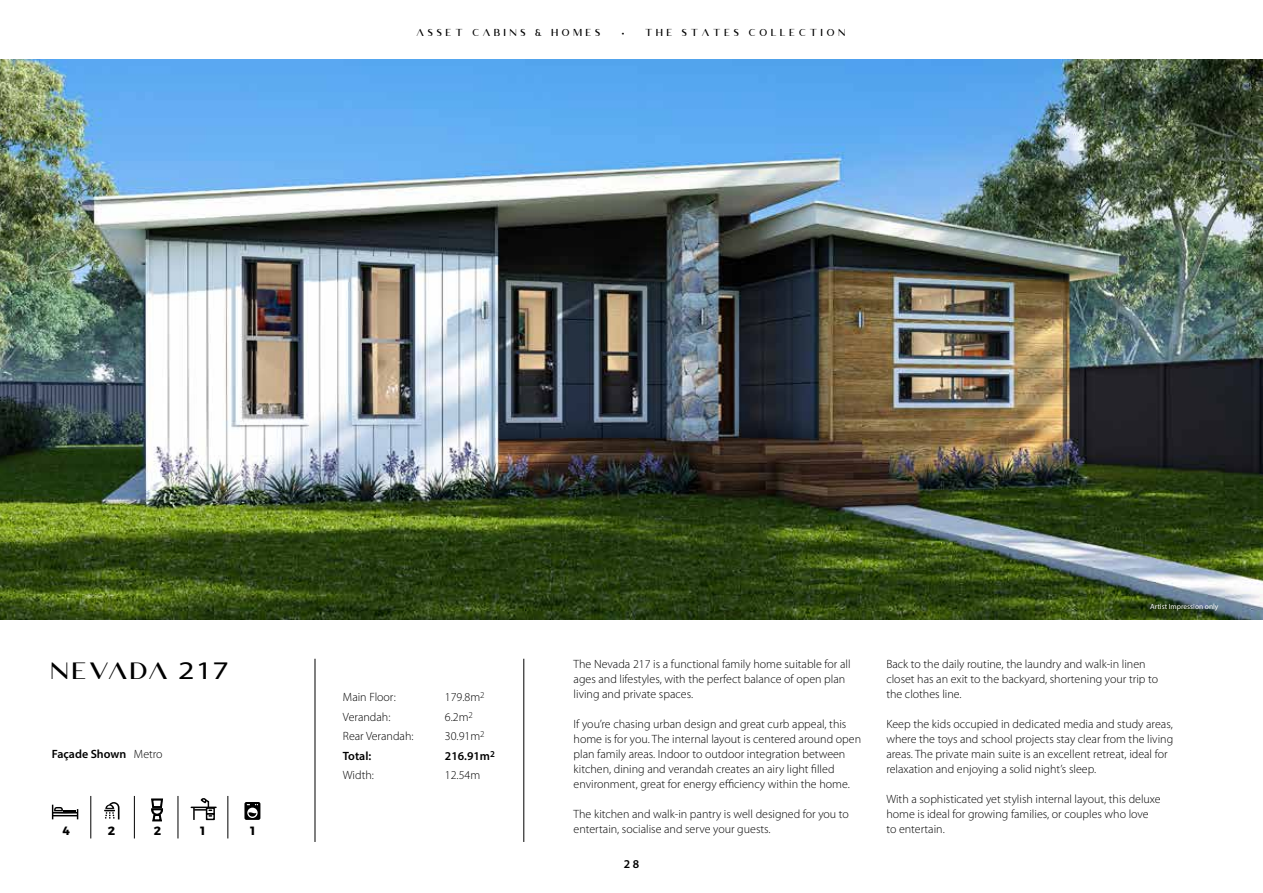
<style>
.page{position:relative;width:1263px;height:893px;background:#fff}
.page>*{position:absolute;margin:0;border:0;box-sizing:border-box;transform-origin:0 0}
.t1{font:21px "VIOLA";letter-spacing:.1em;color:#000;scale:1.1 1}
.t2{font:300 12px/15px "Myriad Pro";color:#000}
.t3{font:600 12px "Myriad Pro";color:#000}
.t4{font:700 12px "Montserrat";color:#000}
.t5{font:9px "VIOLA";letter-spacing:.4em;color:#000}
.t6{font:7.5px "Myriad Pro";color:#fff}
.s1{font-family:"Myriad Pro"}
.s2{font-family:"Myriad Pro";font-size:25.5px}
.s3{font-weight:300}
</style>
<div class="page">
<hr style="left:90px;top:796px;width:1px;height:42px;background:#000">
<hr style="left:134px;top:796px;width:1px;height:42px;background:#000">
<hr style="left:178px;top:796px;width:1px;height:42px;background:#000">
<svg style="left:52px;top:805px;width:26px;height:14px"></svg>
<svg style="left:151px;top:798px;width:12px;height:23px"></svg>
<svg style="left:104px;top:802px;width:15px;height:17px"></svg>
<img style="left:0;top:59px;width:1263px;height:560px">
<hr style="left:315px;top:659px;width:1px;height:183px;background:#000">
<hr style="left:523px;top:659px;width:1px;height:183px;background:#000">
<svg style="left:191px;top:798px;width:25px;height:22px"></svg>
<hr style="left:227px;top:796px;width:1px;height:42px;background:#000">
<svg style="left:244px;top:802px;width:16px;height:18px"></svg>
<p class="t5" style="left:417px;top:27px;width:185px">ASSET CABINS &amp; HOMES</p>
<p class="t5" style="left:622px;top:27px;width:225px"><span class="s1">•</span> THE STATES COLLECTION</p>
<p class="t6" style="left:1150px;top:602px;width:70px">Artist Impression only</p>
<h1 class="t1" style="left:52px;top:659px;width:162px">NEVADA <span class="s2">217</span></h1>
<p class="t3" style="left:52px;top:746px;width:112px">Façade Shown <span class="s3">Metro</span></p>
<p class="t4" style="left:62px;top:821px;width:9px">4</p>
<p class="t4" style="left:108px;top:821px;width:9px">2</p>
<p class="t4" style="left:199px;top:821px;width:9px">1</p>
<p class="t4" style="left:154px;top:821px;width:9px">2</p>
<p class="t4" style="left:249px;top:821px;width:9px">1</p>
<p class="t2" style="left:343px;top:690px;width:54px">Main Floor:</p>
<p class="t2" style="left:445px;top:690px;width:41px">179.8m<sup>2</sup></p>
<p class="t2" style="left:343px;top:709px;width:49px">Verandah:</p>
<p class="t2" style="left:445px;top:709px;width:30px">6.2m<sup>2</sup></p>
<p class="t2" style="left:343px;top:729px;width:72px">Rear Verandah:</p>
<p class="t2" style="left:445px;top:729px;width:41px">30.91m<sup>2</sup></p>
<p class="t3" style="left:343px;top:748px;width:30px">Total:</p>
<p class="t3" style="left:445px;top:748px;width:51px">216.91m<sup>2</sup></p>
<p class="t2" style="left:343px;top:768px;width:32px">Width:</p>
<p class="t2" style="left:445px;top:768px;width:37px">12.54m</p>
<p class="t2" style="left:574px;top:656px;width:279px">The Nevada 217 is a functional family home suitable for all ages and lifestyles, with the perfect balance of open plan living and private spaces.</p>
<p class="t2" style="left:574px;top:716px;width:289px">If you’re chasing urban design and great curb appeal, this home is for you. The internal layout is centered around open plan family areas. Indoor to outdoor integration between kitchen, dining and verandah creates an airy light filled environment, great for energy efficiency within the home.</p>
<p class="t2" style="left:574px;top:806px;width:277px">The kitchen and walk-in pantry is well designed for you to entertain, socialise and serve your guests.</p>
<p class="t2" style="left:886px;top:656px;width:273px">Back to the daily routine, the laundry and walk-in linen closet has an exit to the backyard, shortening your trip to the clothes line.</p>
<p class="t2" style="left:886px;top:716px;width:288px">Keep the kids occupied in dedicated media and study areas, where the toys and school projects stay clear from the living areas. The private main suite is an excellent retreat, ideal for relaxation and enjoying a solid night’s sleep.</p>
<p class="t2" style="left:886px;top:791px;width:276px">With a sophisticated yet stylish internal layout, this deluxe home is ideal for growing families, or couples who love to entertain.</p>
<p class="t3" style="left:624px;top:856px;width:17px">28</p>
</div>
